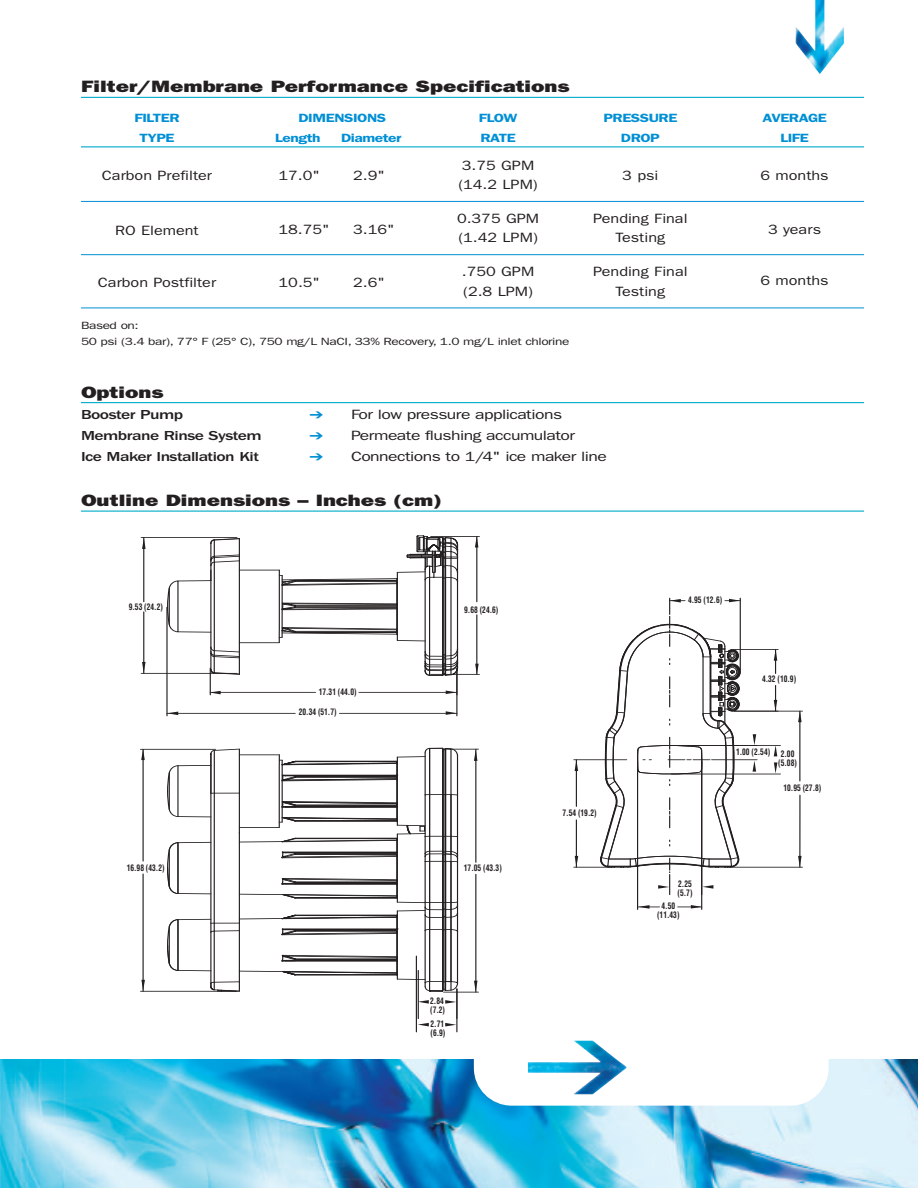
<style>
.page{position:relative;width:918px;height:1188px;background:#fff}
.page>*{position:absolute;margin:0;border:0;box-sizing:border-box;transform-origin:0 0}
.t1{font:16.5px "ITC Franklin Gothic Std Hvy";color:#231f20;scale:1.35 1}
.t2{font:13.5px "ITC Franklin Gothic Std";color:#231f20;scale:1.2 1}
.t3{font:13.5px "ITC Franklin Gothic Std";letter-spacing:-.03em;color:#231f20;scale:1.3 1}
.t4{font:500 13.5px "ITC Franklin Gothic Std";letter-spacing:-.03em;color:#231f20;scale:1.3 1}
.t5{font:600 12px "ITC Franklin Gothic Std";letter-spacing:-.03em;color:#008fd5;scale:1.3 1}
.t6{font:10.5px/16.5px "ITC Franklin Gothic Std";letter-spacing:-.03em;color:#231f20;scale:1.3 1}
.t7{font:700 condensed 8.85px/8.9px "Helvetica";color:#231f20;scale:.85 1}
.s1{color:#008fd5}
</style>
<div class="page">
<img style="left:0;top:1059px;width:918px;height:129px">
<div style="left:474px;top:810px;width:355px;height:296px;background:#fff;border-radius:38px"></div>
<hr style="left:81px;top:97px;width:783px;height:1px;background:#00abcd">
<hr style="left:81px;top:146px;width:783px;height:1px;background:#00abcd">
<hr style="left:81px;top:201px;width:783px;height:1px;background:#008fd5">
<hr style="left:81px;top:254px;width:783px;height:1px;background:#008fd5">
<hr style="left:81px;top:308px;width:783px;height:1px;background:#008fd5">
<hr style="left:81px;top:402px;width:783px;height:1px;background:#00abcd">
<img style="left:796px;top:0;width:48px;height:74px">
<svg style="left:167px;top:919px;width:12px;height:52px"></svg>
<svg style="left:167px;top:842px;width:12px;height:52px"></svg>
<svg style="left:167px;top:765px;width:12px;height:52px"></svg>
<hr style="left:178px;top:970px;width:33px;height:1px;background:#231f20">
<hr style="left:178px;top:919px;width:33px;height:1px;background:#231f20">
<hr style="left:178px;top:893px;width:33px;height:1px;background:#231f20">
<hr style="left:178px;top:842px;width:33px;height:1px;background:#231f20">
<hr style="left:178px;top:816px;width:33px;height:1px;background:#231f20">
<hr style="left:178px;top:765px;width:33px;height:1px;background:#231f20">
<svg style="left:210px;top:748px;width:249px;height:244px"></svg>
<svg style="left:167px;top:580px;width:12px;height:53px"></svg>
<hr style="left:239px;top:570px;width:40px;height:1px;background:#231f20">
<hr style="left:239px;top:642px;width:40px;height:1px;background:#231f20">
<hr style="left:178px;top:631px;width:33px;height:2px;background:#231f20">
<hr style="left:178px;top:580px;width:33px;height:1px;background:#231f20">
<hr style="left:701px;top:762px;width:1px;height:147px;background:#231f20">
<hr style="left:637px;top:762px;width:1px;height:147px;background:#231f20">
<hr style="left:574px;top:867px;width:36px;height:1px;background:#231f20">
<hr style="left:574px;top:759px;width:53px;height:1px;background:#231f20">
<hr style="left:576px;top:820px;width:1px;height:47px;background:#231f20">
<hr style="left:576px;top:760px;width:1px;height:46px;background:#231f20">
<hr style="left:712px;top:759px;width:45px;height:1px;background:#231f20">
<hr style="left:734px;top:649px;width:44px;height:1px;background:#231f20">
<hr style="left:671px;top:745px;width:109px;height:1px;background:#231f20">
<hr style="left:671px;top:774px;width:109px;height:1px;background:#231f20">
<hr style="left:734px;top:711px;width:68px;height:1px;background:#231f20">
<hr style="left:729px;top:867px;width:73px;height:1px;background:#231f20">
<hr style="left:799px;top:711px;width:1px;height:70px;background:#231f20">
<hr style="left:799px;top:795px;width:1px;height:72px;background:#231f20">
<svg style="left:575px;top:760px;width:3px;height:11px"></svg>
<svg style="left:474px;top:750px;width:3px;height:11px"></svg>
<svg style="left:474px;top:981px;width:4px;height:11px"></svg>
<svg style="left:445px;top:1000px;width:11px;height:4px"></svg>
<svg style="left:445px;top:1023px;width:11px;height:3px"></svg>
<svg style="left:418px;top:1023px;width:11px;height:3px"></svg>
<svg style="left:419px;top:1000px;width:10px;height:4px"></svg>
<svg style="left:575px;top:856px;width:3px;height:11px"></svg>
<svg style="left:638px;top:905px;width:21px;height:4px"></svg>
<svg style="left:678px;top:905px;width:24px;height:4px"></svg>
<svg style="left:798px;top:856px;width:4px;height:11px"></svg>
<svg style="left:798px;top:711px;width:4px;height:11px"></svg>
<svg style="left:774px;top:745px;width:3px;height:11px"></svg>
<svg style="left:753px;top:761px;width:3px;height:11px"></svg>
<svg style="left:753px;top:734px;width:3px;height:11px"></svg>
<svg style="left:774px;top:762px;width:3px;height:12px"></svg>
<svg style="left:774px;top:685px;width:3px;height:26px"></svg>
<svg style="left:774px;top:650px;width:3px;height:24px"></svg>
<svg style="left:600px;top:598px;width:141px;height:297px"></svg>
<hr style="left:210px;top:692px;width:106px;height:1px;background:#231f20">
<hr style="left:456px;top:668px;width:1px;height:48px;background:#231f20">
<hr style="left:167px;top:607px;width:1px;height:109px;background:#231f20">
<hr style="left:339px;top:713px;width:118px;height:1px;background:#231f20">
<hr style="left:167px;top:713px;width:128px;height:1px;background:#231f20">
<hr style="left:418px;top:970px;width:1px;height:49px;background:#231f20">
<hr style="left:456px;top:989px;width:1px;height:43px;background:#231f20">
<hr style="left:416px;top:956px;width:1px;height:76px;background:#231f20">
<hr style="left:141px;top:673px;width:96px;height:1px;background:#231f20">
<hr style="left:141px;top:537px;width:96px;height:1px;background:#231f20">
<hr style="left:143px;top:612px;width:1px;height:61px;background:#231f20">
<hr style="left:143px;top:537px;width:1px;height:65px;background:#231f20">
<hr style="left:431px;top:674px;width:48px;height:1px;background:#231f20">
<hr style="left:431px;top:536px;width:48px;height:1px;background:#231f20">
<hr style="left:476px;top:615px;width:1px;height:59px;background:#231f20">
<hr style="left:476px;top:536px;width:1px;height:66px;background:#231f20">
<hr style="left:141px;top:749px;width:75px;height:1px;background:#231f20">
<hr style="left:141px;top:991px;width:96px;height:1px;background:#231f20">
<hr style="left:143px;top:749px;width:1px;height:112px;background:#231f20">
<hr style="left:143px;top:874px;width:1px;height:117px;background:#231f20">
<hr style="left:444px;top:749px;width:34px;height:1px;background:#231f20">
<hr style="left:444px;top:992px;width:34px;height:1px;background:#231f20">
<hr style="left:475px;top:749px;width:1px;height:113px;background:#231f20">
<hr style="left:475px;top:874px;width:1px;height:118px;background:#231f20">
<svg style="left:141px;top:980px;width:4px;height:11px"></svg>
<svg style="left:141px;top:749px;width:4px;height:11px"></svg>
<svg style="left:142px;top:662px;width:4px;height:11px"></svg>
<svg style="left:167px;top:712px;width:11px;height:3px"></svg>
<svg style="left:210px;top:538px;width:30px;height:157px"></svg>
<svg style="left:278px;top:535px;width:181px;height:160px"></svg>
<svg style="left:475px;top:664px;width:4px;height:11px"></svg>
<svg style="left:475px;top:536px;width:3px;height:11px"></svg>
<svg style="left:446px;top:711px;width:11px;height:4px"></svg>
<svg style="left:142px;top:538px;width:4px;height:11px"></svg>
<hr style="left:81px;top:511px;width:783px;height:1px;background:#00abcd">
<img style="left:528px;top:1041px;width:99px;height:53px">
<p class="t1" style="left:81px;top:81px;width:363px">Filter/Membrane Performance Specifications</p>
<p class="t5" style="left:134px;top:114px;width:36px">FILTER</p>
<p class="t5" style="left:299px;top:114px;width:69px">DIMENSIONS</p>
<p class="t5" style="left:479px;top:114px;width:31px">FLOW</p>
<p class="t5" style="left:603px;top:114px;width:59px">PRESSURE</p>
<p class="t5" style="left:762px;top:114px;width:51px">AVERAGE</p>
<p class="t5" style="left:139px;top:134px;width:29px">TYPE</p>
<p class="t5" style="left:275px;top:134px;width:36px">Length</p>
<p class="t5" style="left:341px;top:134px;width:48px">Diameter</p>
<p class="t5" style="left:480px;top:134px;width:29px">RATE</p>
<p class="t5" style="left:621px;top:134px;width:32px">DROP</p>
<p class="t5" style="left:780px;top:134px;width:23px">LIFE</p>
<p class="t2" style="left:102px;top:171px;width:93px">Carbon Prefilter</p>
<p class="t2" style="left:279px;top:171px;width:36px">17.0"</p>
<p class="t2" style="left:353px;top:171px;width:28px">2.9"</p>
<p class="t2" style="left:462px;top:161px;width:62px">3.75 GPM</p>
<p class="t2" style="left:622px;top:171px;width:32px">3 psi</p>
<p class="t2" style="left:761px;top:171px;width:58px">6 months</p>
<p class="t2" style="left:458px;top:180px;width:68px">(14.2 LPM)</p>
<p class="t2" style="left:115px;top:226px;width:71px">RO Element</p>
<p class="t2" style="left:279px;top:224px;width:44px">18.75"</p>
<p class="t2" style="left:353px;top:224px;width:36px">3.16"</p>
<p class="t2" style="left:457px;top:214px;width:70px">0.375 GPM</p>
<p class="t2" style="left:593px;top:214px;width:80px">Pending Final</p>
<p class="t2" style="left:458px;top:233px;width:68px">(1.42 LPM)</p>
<p class="t2" style="left:616px;top:233px;width:43px">Testing</p>
<p class="t2" style="left:462px;top:267px;width:62px">.750 GPM</p>
<p class="t2" style="left:593px;top:267px;width:80px">Pending Final</p>
<p class="t2" style="left:98px;top:278px;width:100px">Carbon Postfilter</p>
<p class="t2" style="left:279px;top:278px;width:36px">10.5"</p>
<p class="t2" style="left:353px;top:278px;width:28px">2.6"</p>
<p class="t2" style="left:463px;top:286px;width:60px">(2.8 LPM)</p>
<p class="t2" style="left:616px;top:286px;width:43px">Testing</p>
<p class="t6" style="left:81px;top:318px;width:377px">Based on:<br>50 psi (3.4 bar), 77° F (25° C), 750 mg/L NaCI, 33% Recovery, 1.0 mg/L inlet chlorine</p>
<p class="t1" style="left:81px;top:386px;width:63px">Options</p>
<p class="t4" style="left:81px;top:410px;width:80px">Booster Pump</p>
<p class="t3" style="left:310px;top:409px;width:196px"><span class="s1">➔</span> For low pressure applications</p>
<p class="t4" style="left:81px;top:431px;width:141px">Membrane Rinse System</p>
<p class="t3" style="left:310px;top:430px;width:206px"><span class="s1">➔</span> Permeate flushing accumulator</p>
<p class="t4" style="left:81px;top:452px;width:138px">Ice Maker Installation Kit</p>
<p class="t3" style="left:310px;top:451px;width:230px"><span class="s1">➔</span> Connections to 1/4" ice maker line</p>
<p class="t1" style="left:81px;top:495px;width:269px">Outline Dimensions – Inches (cm)</p>
<p class="t2" style="left:768px;top:224px;width:46px">3 years</p>
<p class="t2" style="left:761px;top:276px;width:58px">6 months</p>
<p class="t7" style="left:129px;top:603px;width:42px">9.53 (24.2)</p>
<p class="t7" style="left:464px;top:605px;width:42px">9.68 (24.6)</p>
<p class="t7" style="left:319px;top:687px;width:46px">17.31 (44.0)</p>
<p class="t7" style="left:299px;top:708px;width:46px">20.34 (51.7)</p>
<p class="t7" style="left:127px;top:864px;width:46px">16.98 (43.2)</p>
<p class="t7" style="left:464px;top:863px;width:46px">17.05 (43.3)</p>
<p class="t7" style="left:430px;top:997px;width:19px">2.84 (7.2)</p>
<p class="t7" style="left:431px;top:1019px;width:19px">2.71 (6.9)</p>
<p class="t7" style="left:563px;top:808px;width:42px">7.54 (19.2)</p>
<p class="t7" style="left:688px;top:595px;width:42px">4.95 (12.6)</p>
<p class="t7" style="left:762px;top:675px;width:42px">4.32 (10.9)</p>
<p class="t7" style="left:736px;top:748px;width:42px">1.00 (2.54)</p>
<p class="t7" style="left:778px;top:749px;width:23px">2.00 (5.08)</p>
<p class="t7" style="left:783px;top:784px;width:46px">10.95 (27.8)</p>
<p class="t7" style="left:678px;top:880px;width:19px">2.25 (5.7)</p>
<p class="t7" style="left:657px;top:901px;width:28px;text-align:center">4.50 (11.43)</p>
</div>
